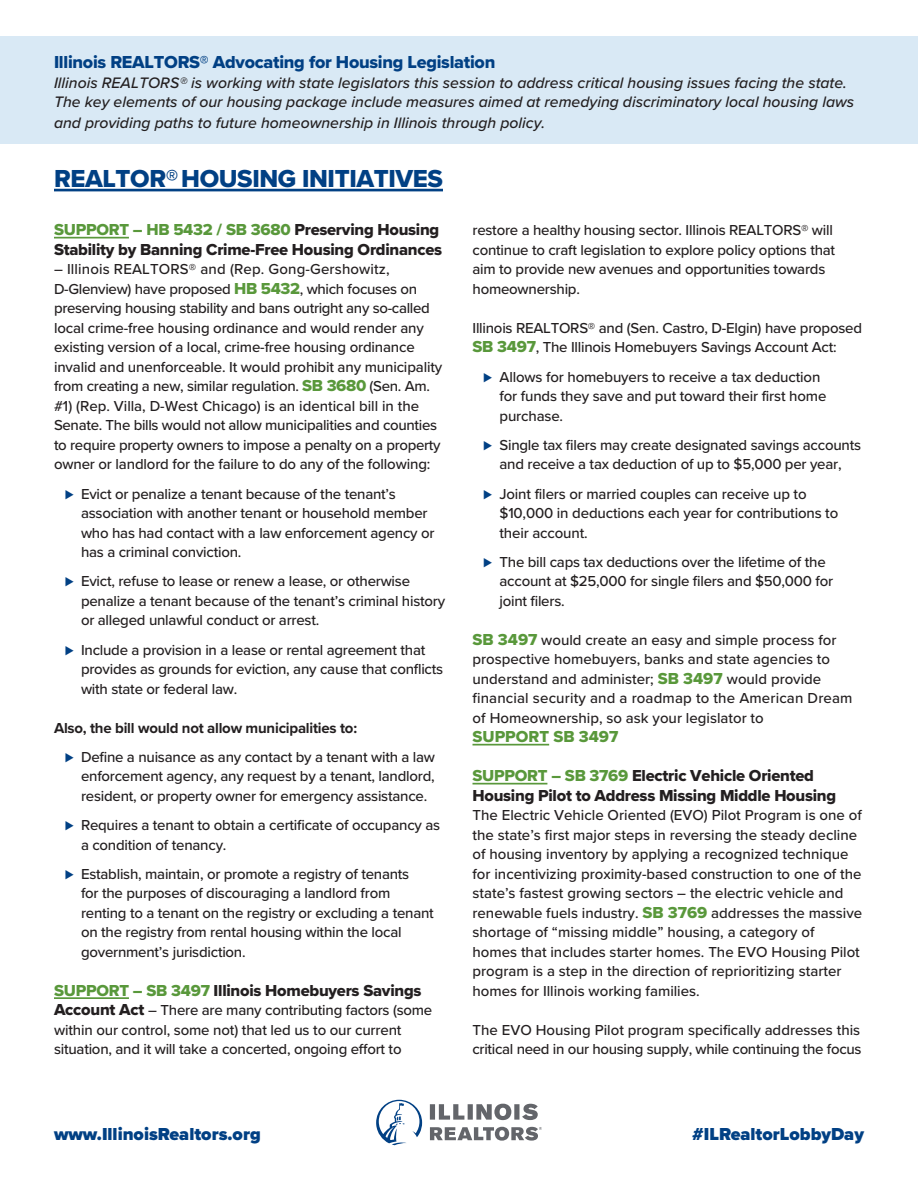
<style>
.page{position:relative;width:918px;height:1188px;background:#fff}
.page>*{position:absolute;margin:0;border:0;box-sizing:border-box;transform-origin:0 0}
.t1{font:25.5px "Proxima Nova Extrabld";letter-spacing:-.015em;color:#014084}
.t2{font:18px "Proxima Nova Extrabld";letter-spacing:-.015em;color:#014084}
.t3{font:900 18px "Proxima Nova";color:#014084}
.t4{font:16.5px/19.5px "Proxima Nova Extrabld";letter-spacing:-.015em;color:#231f20}
.t5{font:16.5px "Proxima Nova Extrabld";color:#59983b}
.t6{font:italic 500 15.75px/19.5px "Proxima Nova";color:#231f20}
.t7{font:500 15px/19.5px "Proxima Nova";letter-spacing:-.015em;color:#231f20}
.t8{font:700 15px "Proxima Nova";letter-spacing:-.015em;color:#231f20}
.s1{color:#59983b}
.s2{font-family:"Proxima Nova Extrabld";font-weight:400;font-size:16.5px;color:#59983b}
.s3{color:#014084}
.s4{font-family:"Proxima Nova Extrabld";font-weight:400;font-size:16.5px}
</style>
<div class="page">
<div style="left:0;top:36px;width:918px;height:108px;background:#d9e9f5"></div>
<hr style="left:54px;top:189px;width:389px;height:2px;background:#014084">
<hr style="left:54px;top:237px;width:75px;height:2px;background:#59983b">
<hr style="left:54px;top:997px;width:75px;height:2px;background:#59983b">
<hr style="left:472px;top:744px;width:77px;height:2px;background:#59983b">
<hr style="left:472px;top:783px;width:75px;height:2px;background:#59983b">
<svg style="left:430px;top:1104px;width:108px;height:16px"></svg>
<svg style="left:430px;top:1127px;width:112px;height:14px"></svg>
<svg style="left:376px;top:1100px;width:46px;height:45px"></svg>
<p class="t2" style="left:54px;top:49px;width:443px">Illinois REALTORS® Advocating for Housing Legislation</p>
<p class="t6" style="left:54px;top:72px;width:802px">Illinois REALTORS® is working with state legislators this session to address critical housing issues facing the state.<br>The key elements of our housing package include measures aimed at remedying discriminatory local housing laws</p>
<p class="t6" style="left:54px;top:113px;width:493px">and providing paths to future homeownership in Illinois through policy.</p>
<p class="t1" style="left:54px;top:159px;width:391px">REALTOR® HOUSING INITIATIVES</p>
<p class="t4" style="left:54px;top:220px;width:390px"><span class="s1">SUPPORT – HB 5432 / SB 3680</span> Preserving Housing<br>Stability by Banning Crime-Free Housing Ordinances</p>
<p class="t7" style="left:54px;top:259px;width:390px">– Illinois REALTORS® and (Rep. Gong-Gershowitz, D-Glenview) have proposed <span class="s2">HB 5432</span>, which focuses on preserving housing stability and bans outright any so-called local crime-free housing ordinance and would render any existing version of a local, crime-free housing ordinance invalid and unenforceable. It would prohibit any municipality from creating a new, similar regulation. <span class="s2">SB 3680</span> (Sen. Am. #1) (Rep. Villa, D-West Chicago) is an identical bill in the Senate. The bills would not allow municipalities and counties to require property owners to impose a penalty on a property owner or landlord for the failure to do any of the following:</p>
<p class="t7" style="left:81px;top:483px;width:355px;text-indent:-16px"><span class="s3">⊲</span> Evict or penalize a tenant because of the tenant’s association with another tenant or household member who has had contact with a law enforcement agency or has a criminal conviction.</p>
<p class="t7" style="left:81px;top:571px;width:366px;text-indent:-16px"><span class="s3">⊲</span> Evict, refuse to lease or renew a lease, or otherwise penalize a tenant because of the tenant’s criminal history or alleged unlawful conduct or arrest.</p>
<p class="t7" style="left:81px;top:639px;width:364px;text-indent:-16px"><span class="s3">⊲</span> Include a provision in a lease or rental agreement that provides as grounds for eviction, any cause that conflicts with state or federal law.</p>
<p class="t8" style="left:54px;top:717px;width:305px">Also, the bill would not allow municipalities to:</p>
<p class="t7" style="left:81px;top:747px;width:356px;text-align:justify;text-indent:-16px"><span class="s3">⊲</span> Define a nuisance as any contact by a tenant with a law enforcement agency, any request by a tenant, landlord, resident, or property owner for emergency assistance.</p>
<p class="t7" style="left:81px;top:815px;width:361px;text-indent:-16px"><span class="s3">⊲</span> Requires a tenant to obtain a certificate of occupancy as a condition of tenancy.</p>
<p class="t7" style="left:81px;top:864px;width:354px;text-indent:-16px"><span class="s3">⊲</span> Establish, maintain, or promote a registry of tenants<br>for the purposes of discouraging a landlord from renting to a tenant on the registry or excluding a tenant on the registry from rental housing within the local government’s jurisdiction.</p>
<p class="t4" style="left:54px;top:980px;width:369px"><span class="s1">SUPPORT – SB 3497</span> Illinois Homebuyers Savings</p>
<p class="t7" style="left:54px;top:1000px;width:380px"><span class="s4">Account Act</span> – There are many contributing factors (some within our control, some not) that led us to our current situation, and it will take a concerted, ongoing effort to</p>
<p class="t7" style="left:472px;top:220px;width:364px">restore a healthy housing sector. Illinois REALTORS® will continue to craft legislation to explore policy options that aim to provide new avenues and opportunities towards homeownership.</p>
<p class="t7" style="left:472px;top:318px;width:391px">Illinois REALTORS® and (Sen. Castro, D-Elgin) have proposed<br><span class="s2">SB 3497</span>, The Illinois Homebuyers Savings Account Act:</p>
<p class="t7" style="left:500px;top:366px;width:328px;text-indent:-16px"><span class="s3">⊲</span> Allows for homebuyers to receive a tax deduction for funds they save and put toward their first home purchase.</p>
<p class="t7" style="left:483px;top:435px;width:379px;text-align:center"><span class="s3">⊲</span> Single tax filers may create designated savings accounts and receive a tax deduction of up to $5,000 per year,</p>
<p class="t7" style="left:483px;top:483px;width:325px"><span class="s3">⊲</span> Joint filers or married couples can receive up to</p>
<p class="t7" style="left:500px;top:503px;width:340px">$10,000 in deductions each year for contributions to their account.</p>
<p class="t7" style="left:500px;top:552px;width:335px;text-indent:-16px"><span class="s3">⊲</span> The bill caps tax deductions over the lifetime of the account at $25,000 for single filers and $50,000 for joint filers.</p>
<p class="t7" style="left:472px;top:630px;width:382px"><span class="s2">SB 3497</span> would create an easy and simple process for prospective homebuyers, banks and state agencies to understand and administer; <span class="s2">SB 3497</span> would provide financial security and a roadmap to the American Dream of Homeownership, so ask your legislator to</p>
<p class="t5" style="left:472px;top:725px;width:147px">SUPPORT SB 3497</p>
<p class="t4" style="left:472px;top:766px;width:365px"><span class="s1">SUPPORT – SB 3769</span> Electric Vehicle Oriented<br>Housing Pilot to Address Missing Middle Housing</p>
<p class="t7" style="left:472px;top:805px;width:391px">The Electric Vehicle Oriented (EVO) Pilot Program is one of the state’s first major steps in reversing the steady decline of housing inventory by applying a recognized technique for incentivizing proximity-based construction to one of the state’s fastest growing sectors – the electric vehicle and renewable fuels industry. <span class="s2">SB 3769</span> addresses the massive shortage of “missing middle” housing, a category of homes that includes starter homes. The EVO Housing Pilot program is a step in the direction of reprioritizing starter homes for Illinois working families.</p>
<p class="t7" style="left:472px;top:1020px;width:391px">The EVO Housing Pilot program specifically addresses this critical need in our housing supply, while continuing the focus</p>
<p class="t3" style="left:54px;top:1121px;width:208px">www.IllinoisRealtors.org</p>
<p class="t3" style="left:692px;top:1121px;width:173px">#ILRealtorLobbyDay</p>
</div>
